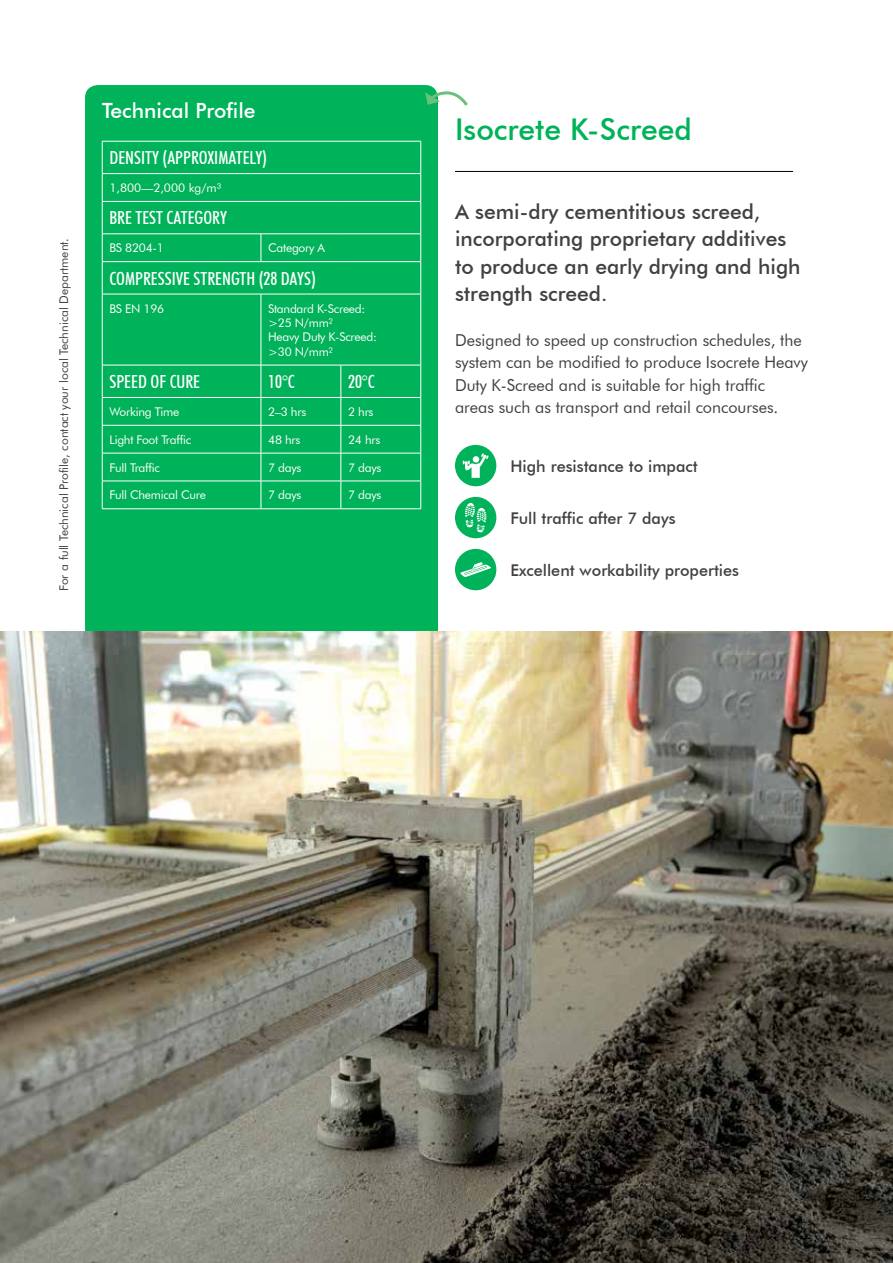
<style>
.page{position:relative;width:893px;height:1263px;background:#fff}
.page>*{position:absolute;margin:0;border:0;box-sizing:border-box;transform-origin:0 0}
.t1{font:500 30px "Futura BT";color:#00b259}
.t2{font:500 21px/27px "Futura BT";color:#414042}
.t3{font:500 21px "Futura BT";color:#fff}
.t4{font:500 condensed 18px "Futura BT";color:#fff}
.t5{font:16.5px/22.5px "Futura BT";color:#414042}
.t6{font:500 16.2px "Futura BT";color:#414042}
.t7{font:12px/14.4px "Futura BT";letter-spacing:-.02em;color:#fff}
.t8{font:12px "Futura BT";color:#414042}
.t9{font:12px "Futura BT";color:#fff}
</style>
<div class="page">
<hr style="left:455px;top:171px;width:338px;height:1px;background:#000">
<div style="left:455px;top:445px;width:41px;height:41px;background:#00b259;border-radius:50%"></div>
<svg style="left:463px;top:453px;width:26px;height:25px"></svg>
<div style="left:473px;top:456px;width:6px;height:7px;background:#fff;border-radius:3px"></div>
<div style="left:455px;top:497px;width:41px;height:41px;background:#00b259;border-radius:50%"></div>
<svg style="left:465px;top:503px;width:21px;height:29px"></svg>
<div style="left:455px;top:549px;width:41px;height:41px;background:#00b259;border-radius:50%"></div>
<svg style="left:460px;top:562px;width:31px;height:15px"></svg>
<div style="left:85px;top:85px;width:353px;height:546px;background:#00b259"></div>
<hr style="left:102px;top:141px;width:1px;height:32px;background:#fff">
<hr style="left:421px;top:141px;width:1px;height:32px;background:#fff">
<hr style="left:102px;top:202px;width:1px;height:32px;background:#fff">
<hr style="left:421px;top:202px;width:1px;height:32px;background:#fff">
<hr style="left:102px;top:262px;width:1px;height:32px;background:#fff">
<hr style="left:421px;top:262px;width:1px;height:32px;background:#fff">
<svg style="left:102px;top:174px;width:1px;height:27px"></svg>
<svg style="left:421px;top:174px;width:1px;height:27px"></svg>
<hr style="left:102px;top:201px;width:159px;height:1px;background:#fff">
<hr style="left:261px;top:201px;width:80px;height:1px;background:#fff">
<hr style="left:341px;top:201px;width:80px;height:1px;background:#fff">
<hr style="left:102px;top:294px;width:1px;height:71px;background:#fff">
<hr style="left:261px;top:294px;width:1px;height:71px;background:#fff">
<hr style="left:421px;top:294px;width:1px;height:71px;background:#fff">
<hr style="left:102px;top:365px;width:1px;height:32px;background:#fff">
<hr style="left:261px;top:365px;width:1px;height:32px;background:#fff">
<hr style="left:341px;top:365px;width:1px;height:32px;background:#fff">
<hr style="left:421px;top:365px;width:1px;height:32px;background:#fff">
<svg style="left:102px;top:398px;width:1px;height:110px"></svg>
<svg style="left:261px;top:398px;width:1px;height:110px"></svg>
<svg style="left:341px;top:398px;width:1px;height:110px"></svg>
<svg style="left:421px;top:398px;width:1px;height:111px"></svg>
<hr style="left:102px;top:141px;width:159px;height:1px;background:#fff">
<hr style="left:261px;top:141px;width:80px;height:1px;background:#fff">
<hr style="left:341px;top:141px;width:80px;height:1px;background:#fff">
<hr style="left:102px;top:261px;width:159px;height:1px;background:#fff">
<hr style="left:261px;top:261px;width:80px;height:1px;background:#fff">
<hr style="left:341px;top:261px;width:80px;height:1px;background:#fff">
<hr style="left:102px;top:365px;width:159px;height:1px;background:#fff">
<hr style="left:261px;top:365px;width:80px;height:1px;background:#fff">
<hr style="left:341px;top:365px;width:80px;height:1px;background:#fff">
<hr style="left:102px;top:508px;width:159px;height:1px;background:#fff">
<hr style="left:261px;top:508px;width:80px;height:1px;background:#fff">
<hr style="left:341px;top:508px;width:80px;height:1px;background:#fff">
<svg style="left:102px;top:235px;width:1px;height:26px"></svg>
<svg style="left:261px;top:235px;width:1px;height:26px"></svg>
<svg style="left:421px;top:234px;width:1px;height:27px"></svg>
<hr style="left:102px;top:173px;width:159px;height:1px;background:#fff">
<hr style="left:261px;top:173px;width:80px;height:1px;background:#fff">
<hr style="left:341px;top:173px;width:80px;height:1px;background:#fff">
<hr style="left:102px;top:234px;width:159px;height:1px;background:#fff">
<hr style="left:261px;top:234px;width:80px;height:1px;background:#fff">
<hr style="left:341px;top:234px;width:80px;height:1px;background:#fff">
<hr style="left:102px;top:294px;width:159px;height:1px;background:#fff">
<hr style="left:261px;top:294px;width:80px;height:1px;background:#fff">
<hr style="left:341px;top:294px;width:80px;height:1px;background:#fff">
<hr style="left:102px;top:397px;width:159px;height:1px;background:#fff">
<hr style="left:261px;top:397px;width:80px;height:1px;background:#fff">
<hr style="left:341px;top:397px;width:80px;height:1px;background:#fff">
<hr style="left:102px;top:425px;width:159px;height:1px;background:#fff">
<hr style="left:261px;top:425px;width:80px;height:1px;background:#fff">
<hr style="left:341px;top:425px;width:80px;height:1px;background:#fff">
<hr style="left:102px;top:453px;width:159px;height:1px;background:#fff">
<hr style="left:261px;top:453px;width:80px;height:1px;background:#fff">
<hr style="left:341px;top:453px;width:80px;height:1px;background:#fff">
<hr style="left:102px;top:481px;width:159px;height:1px;background:#fff">
<hr style="left:261px;top:481px;width:80px;height:1px;background:#fff">
<hr style="left:341px;top:481px;width:80px;height:1px;background:#fff">
<svg style="left:425px;top:90px;width:43px;height:18px"></svg>
<img style="left:0;top:631px;width:893px;height:632px">
<p class="t8" style="left:56px;top:591px;width:354px;rotate:-90deg">For a full Technical Profile, contact your local Technical Department.</p>
<h2 class="t3" style="left:102px;top:98px;width:155px">Technical Profile</h2>
<h3 class="t4" style="left:109px;top:147px;width:159px">DENSITY (APPROXIMATELY)</h3>
<p class="t9" style="left:109px;top:180px;width:113px">1,800—2,000 kg/m³</p>
<h3 class="t4" style="left:109px;top:207px;width:119px">BRE TEST CATEGORY</h3>
<p class="t7" style="left:109px;top:241px;width:56px">BS 8204-1</p>
<p class="t7" style="left:268px;top:241px;width:58px">Category A</p>
<h3 class="t4" style="left:109px;top:267px;width:208px">COMPRESSIVE STRENGTH (28 DAYS)</h3>
<p class="t7" style="left:109px;top:301px;width:56px">BS EN 196</p>
<p class="t7" style="left:268px;top:301px;width:110px">Standard K-Screed: &gt;25 N/mm²<br>Heavy Duty K-Screed: &gt;30 N/mm²</p>
<h3 class="t4" style="left:109px;top:371px;width:92px">SPEED OF CURE</h3>
<h3 class="t4" style="left:268px;top:371px;width:28px">10°C</h3>
<h3 class="t4" style="left:348px;top:371px;width:28px">20°C</h3>
<p class="t7" style="left:109px;top:404px;width:71px">Working Time</p>
<p class="t7" style="left:268px;top:404px;width:40px">2–3 hrs</p>
<p class="t7" style="left:348px;top:404px;width:27px">2 hrs</p>
<p class="t7" style="left:109px;top:432px;width:83px">Light Foot Traffic</p>
<p class="t7" style="left:268px;top:432px;width:34px">48 hrs</p>
<p class="t7" style="left:348px;top:432px;width:34px">24 hrs</p>
<p class="t7" style="left:109px;top:460px;width:52px">Full Traffic</p>
<p class="t7" style="left:268px;top:460px;width:35px">7 days</p>
<p class="t7" style="left:348px;top:460px;width:35px">7 days</p>
<p class="t7" style="left:109px;top:488px;width:98px">Full Chemical Cure</p>
<p class="t7" style="left:268px;top:488px;width:35px">7 days</p>
<p class="t7" style="left:348px;top:488px;width:35px">7 days</p>
<h1 class="t1" style="left:455px;top:111px;width:238px">Isocrete K-Screed</h1>
<h2 class="t2" style="left:455px;top:198px;width:347px">A semi-dry cementitious screed, incorporating proprietary additives to produce an early drying and high strength screed.</h2>
<h3 class="t5" style="left:455px;top:328px;width:354px">Designed to speed up construction schedules, the system can be modified to produce Isocrete Heavy Duty K-Screed and is suitable for high traffic areas such as transport and retail concourses.</h3>
<h3 class="t6" style="left:510px;top:456px;width:189px">High resistance to impact</h3>
<h3 class="t6" style="left:510px;top:508px;width:167px">Full traffic after 7 days</h3>
<h3 class="t6" style="left:510px;top:560px;width:230px">Excellent workability properties</h3>
</div>
